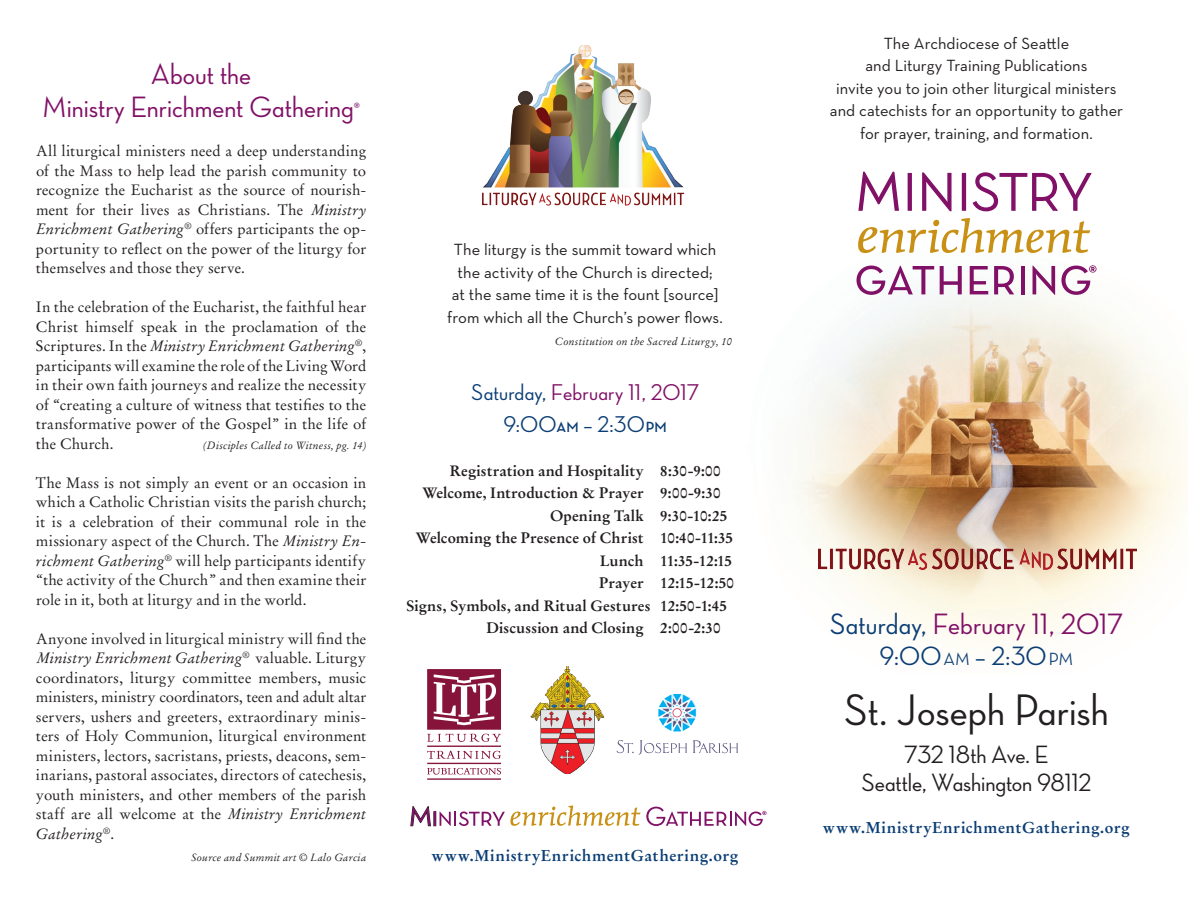
<style>
.page{position:relative;width:1188px;height:918px;background:#fff}
.page>*{position:absolute;margin:0;border:0;box-sizing:border-box;transform-origin:0 0}
.t1{font:45px "Neutraface Display Medium Alt";color:#231f20}
.t2{font:30px/33px "Neutraface Display Medium Alt";color:#811067;text-align:center}
.t3{font:27px "Neutraface Display Medium Alt";color:#0b3e75}
.t4{font:25.5px/28.5px "Neutraface Display Medium Alt";letter-spacing:-.005em;color:#231f20;text-align:center}
.t5{font:23.25px/31.5px "Neutraface Display Medium Alt";letter-spacing:.005em;color:#0b3e75;text-align:center}
.t6{font:16.5px/22.5px "Neutraface Text";color:#231f20;text-align:center}
.t7{font:700 15.75px "Stempel Garamond LT Std";letter-spacing:.035em;color:#0b3e75}
.t8{font:15px/19.5px "Stempel Garamond LT Std";letter-spacing:.005em;color:#231f20;text-align:justify}
.t9{font:700 15px "Stempel Garamond LT Std";letter-spacing:.005em;color:#231f20}
.t10{font:italic 10.5px "Stempel Garamond LT Std";letter-spacing:.025em;color:#231f20}
.s1{font-size:16.5px}
.s2{font-style:italic}
.s3{color:#811067}
.s4{font-family:"Neutraface Display";font-weight:700;font-size:15px}
.s5{color:#0b3e75}
.s6{font-size:18px}
</style>
<div class="page">
<img style="left:793px;top:265px;width:395px;height:380px">
<img style="left:482px;top:45px;width:203px;height:161px">
<svg style="left:410px;top:806px;width:357px;height:21px"></svg>
<svg style="left:858px;top:172px;width:41px;height:39px"></svg>
<div style="left:908px;top:173px;width:4px;height:38px;border:1px solid #811067"></div>
<svg style="left:922px;top:172px;width:30px;height:40px"></svg>
<div style="left:962px;top:173px;width:4px;height:38px;border:1px solid #811067"></div>
<svg style="left:972px;top:172px;width:120px;height:40px"></svg>
<svg style="left:858px;top:218px;width:232px;height:35px"></svg>
<svg style="left:857px;top:266px;width:77px;height:29px"></svg>
<svg style="left:940px;top:266px;width:22px;height:28px"></svg>
<svg style="left:970px;top:266px;width:18px;height:28px"></svg>
<svg style="left:994px;top:266px;width:20px;height:28px"></svg>
<hr style="left:1021px;top:266px;width:4px;height:28px;background:#811067">
<svg style="left:1033px;top:266px;width:22px;height:29px"></svg>
<svg style="left:1061px;top:265px;width:35px;height:30px"></svg>
<img style="left:818px;top:549px;width:318px;height:21px">
<img style="left:530px;top:666px;width:74px;height:108px">
<svg style="left:427px;top:669px;width:74px;height:111px"></svg>
<svg style="left:617px;top:740px;width:70px;height:15px"></svg>
<svg style="left:693px;top:740px;width:45px;height:13px"></svg>
<svg style="left:658px;top:694px;width:38px;height:37px"></svg>
<h2 class="t2" style="left:42px;top:58px;width:319px">About the<br>Ministry Enrichment Gathering<span class="s1">®</span></h2>
<p class="t8" style="left:36px;top:141px;width:332px">All liturgical ministers need a deep understanding of the Mass to help lead the parish community to recognize the Eucharist as the source of nourish&shy;ment for their lives as Christians. The <span class="s2">Ministry Enrichment Gathering</span><sup>®</sup> offers participants the op&shy;portunity to reflect on the power of the liturgy for themselves and those they serve.</p>
<p class="t8" style="left:36px;top:297px;width:332px">In the celebration of the Eucharist, the faithful hear Christ himself speak in the proclamation of the Scriptures. In the <span class="s2">Ministry Enrichment Gathering</span><sup>®</sup>, participants will examine the role of the Living Word in their own faith journeys and realize the necessity of “creating a culture of witness that testifies to the transformative power of the Gospel” in the life of the Church.</p>
<p class="t10" style="left:203px;top:438px;width:165px">(Disciples Called to Witness, pg. 14)</p>
<p class="t8" style="left:36px;top:473px;width:332px">The Mass is not simply an event or an occasion in which a Catholic Christian visits the parish church; it is a celebration of their communal role in the missionary aspect of the Church. The <span class="s2">Ministry En&shy;richment Gathering</span><sup>®</sup> will help participants identify “the activity of the Church” and then examine their role in it, both at liturgy and in the world.</p>
<p class="t8" style="left:36px;top:629px;width:332px">Anyone involved in liturgical ministry will find the <span class="s2">Ministry Enrichment Gathering</span><sup>®</sup> valuable. Liturgy coordinators, liturgy committee members, music ministers, ministry coordinators, teen and adult altar servers, ushers and greeters, extraordinary minis&shy;ters of Holy Communion, liturgical environment ministers, lectors, sacristans, priests, deacons, sem&shy;inarians, pastoral associates, directors of catechesis, youth ministers, and other members of the parish staff are all welcome at the <span class="s2">Ministry Enrichment Gathering</span><sup>®</sup>.</p>
<p class="t10" style="left:191px;top:851px;width:176px">Source and Summit art © Lalo Garcia</p>
<p class="t6" style="left:447px;top:238px;width:277px">The liturgy is the summit toward which the activity of the Church is directed;<br>at the same time it is the fount [source] from which all the Church’s power flows.</p>
<p class="t10" style="left:555px;top:335px;width:179px">Constitution on the Sacred Liturgy, 10</p>
<h3 class="t5" style="left:471px;top:377px;width:230px">Saturday, <span class="s3">February 11, 2017<br></span>9:00<span class="s4">AM</span> – 2:30<span class="s4">PM</span></h3>
<p class="t9" style="left:449px;top:461px;width:273px">Registration and Hospitality 8:30-9:00</p>
<p class="t9" style="left:422px;top:484px;width:300px">Welcome, Introduction &amp; Prayer 9:00-9:30</p>
<p class="t9" style="left:550px;top:506px;width:179px">Opening Talk 9:30-10:25</p>
<p class="t9" style="left:416px;top:529px;width:319px">Welcoming the Presence of Christ 10:40-11:35</p>
<p class="t9" style="left:600px;top:551px;width:134px">Lunch 11:35-12:15</p>
<p class="t9" style="left:599px;top:574px;width:136px">Prayer 12:15-12:50</p>
<p class="t9" style="left:406px;top:596px;width:322px">Signs, Symbols, and Ritual Gestures 12:50-1:45</p>
<p class="t9" style="left:487px;top:619px;width:236px">Discussion and Closing 2:00-2:30</p>
<p class="t7" style="left:432px;top:846px;width:309px">www.MinistryEnrichmentGathering.org</p>
<p class="t6" style="left:830px;top:32px;width:295px">The Archdiocese of Seattle<br>and Liturgy Training Publications<br>invite you to join other liturgical ministers and catechists for an opportunity to gather for prayer, training, and formation.</p>
<h2 class="t2" style="left:830px;top:607px;width:295px"><span class="s5">Saturday,</span> February 11, 2017</h2>
<h3 class="t3" style="left:880px;top:641px;width:195px">9:00 <span class="s6">AM</span> – 2:30 <span class="s6">PM</span></h3>
<h1 class="t1" style="left:844px;top:685px;width:266px">St. Joseph Parish</h1>
<h3 class="t4" style="left:861px;top:740px;width:232px">732 18th Ave. E<br>Seattle, Washington 98112</h3>
<p class="t7" style="left:823px;top:818px;width:309px">www.MinistryEnrichmentGathering.org</p>
</div>
